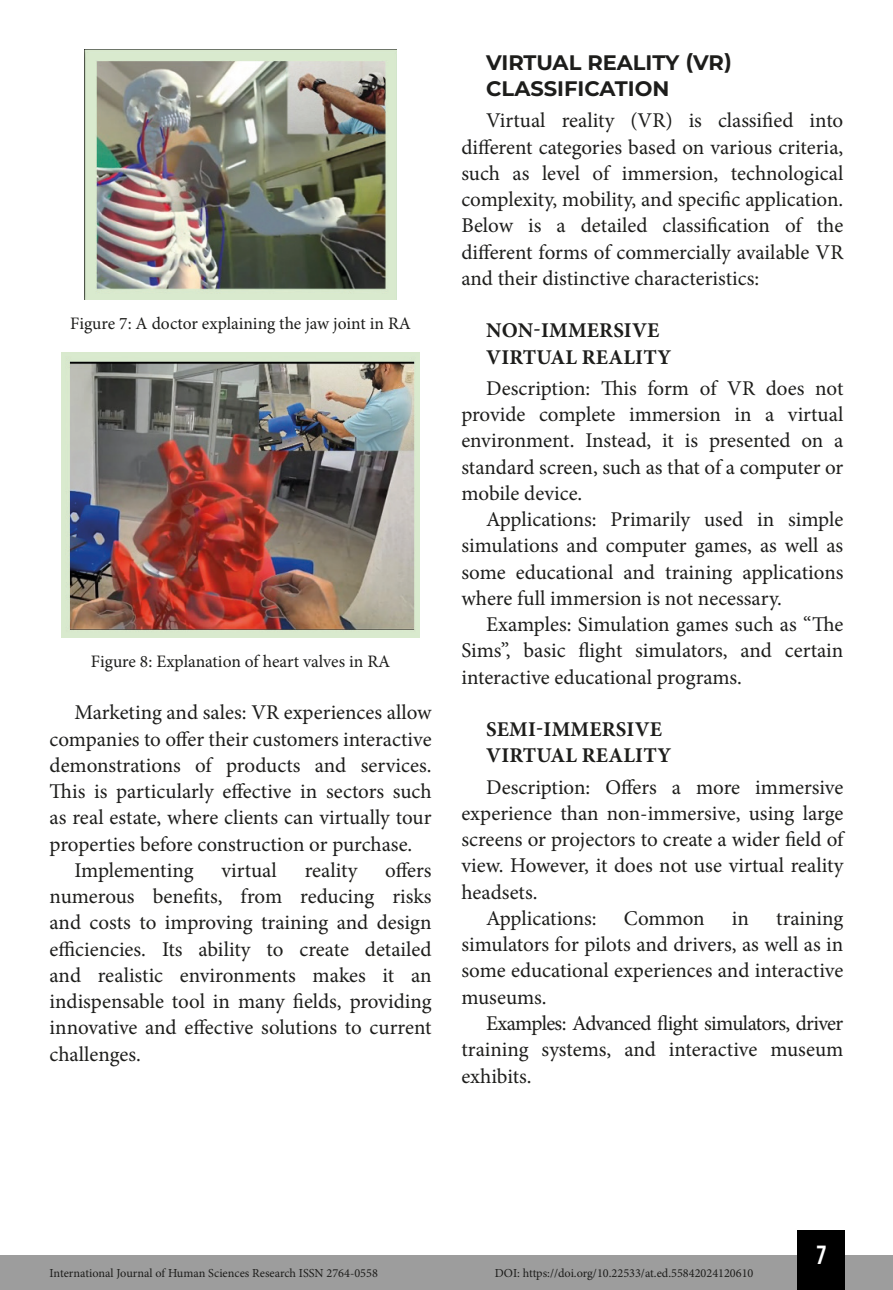
<style>
.page{position:relative;width:893px;height:1290px;background:#fff}
.page>*{position:absolute;margin:0;border:0;box-sizing:border-box;transform-origin:0 0}
.t1{font:26.25px "Bebas Kai";color:#fff}
.TXT{font:21px/26.2px "Minion Pro";color:#1d1d1b;text-align:justify}
.SUB{font:700 21px/26.2px "Minion Pro";letter-spacing:.01em;color:#1d1d1b}
.TITULO{font:700 21px/26.2px "Montserrat";color:#1d1d1b}
.INFO{font:17.5px "Minion Pro";color:#1d1d1b}
.t2{font:12.25px "Minion Pro";color:#1d1d1b}
</style>
<div class="page">
<div style="left:0;top:1255px;width:893px;height:35px;background:#9d9d9d"></div>
<div style="left:797px;top:1230px;width:48px;height:60px;background:#000"></div>
<img style="left:84px;top:50px;width:313px;height:249px">
<img style="left:61px;top:352px;width:359px;height:285px">
<p class="INFO" style="left:70px;top:312px;width:342px">Figure 7: A doctor explaining the jaw joint in RA</p>
<p class="INFO" style="left:91px;top:649px;width:301px">Figure 8: Explanation of heart valves in RA</p>
<p class="TXT" style="left:50px;top:700px;width:384px;text-indent:25px">Marketing and sales: VR experiences allow companies to offer their customers interactive demonstrations of products and services.<br>This is particularly effective in sectors such as real estate, where clients can virtually tour properties before construction or purchase.</p>
<p class="TXT" style="left:74px;top:857px;width:121px">Implementing</p>
<p class="TXT" style="left:221px;top:857px;width:57px">virtual</p>
<p class="TXT" style="left:305px;top:857px;width:54px">reality</p>
<p class="TXT" style="left:50px;top:857px;width:384px;text-indent:336px">offers numerous benefits, from reducing risks and costs to improving training and design efficiencies. Its ability to create detailed and realistic environments makes it an indispensable tool in many fields, providing innovative and effective solutions to current challenges.</p>
<p class="TITULO" style="left:486px;top:48px;width:247px">VIRTUAL REALITY (VR)<br>CLASSIFICATION</p>
<p class="TXT" style="left:461px;top:108px;width:383px;text-indent:25px">Virtual reality (VR) is classified into different categories based on various criteria, such as level of immersion, technological complexity, mobility, and specific application.<br>Below is a detailed classification of the different forms of commercially available VR and their distinctive characteristics:</p>
<p class="SUB" style="left:486px;top:317px;width:186px">NON-IMMERSIVE<br>VIRTUAL REALITY</p>
<p class="TXT" style="left:461px;top:375px;width:384px;text-indent:25px">Description: This form of VR does not provide complete immersion in a virtual environment. Instead, it is presented on a standard screen, such as that of a computer or mobile device.</p>
<p class="TXT" style="left:461px;top:506px;width:383px;text-indent:25px">Applications: Primarily used in simple simulations and computer games, as well as some educational and training applications where full immersion is not necessary.</p>
<p class="TXT" style="left:461px;top:611px;width:383px;text-indent:25px">Examples: Simulation games such as “The Sims”, basic flight simulators, and certain interactive educational programs.</p>
<p class="SUB" style="left:486px;top:716px;width:186px">SEMI-IMMERSIVE<br>VIRTUAL REALITY</p>
<p class="TXT" style="left:461px;top:774px;width:384px;text-indent:25px">Description: Offers a more immersive experience than non-immersive, using large screens or projectors to create a wider field of view. However, it does not use virtual reality headsets.</p>
<p class="TXT" style="left:486px;top:905px;width:112px">Applications:</p>
<p class="TXT" style="left:624px;top:905px;width:82px">Common</p>
<p class="TXT" style="left:732px;top:905px;width:19px">in</p>
<p class="TXT" style="left:461px;top:905px;width:383px;text-indent:315px">training simulators for pilots and drivers, as well as in some educational experiences and interactive museums.</p>
<p class="TXT" style="left:461px;top:1010px;width:383px;text-indent:25px">Examples: Advanced flight simulators, driver training systems, and interactive museum exhibits.</p>
<p class="t1" style="left:817px;top:1241px;width:11px">7</p>
<p class="t2" style="left:50px;top:1265px;width:330px">International Journal of Human Sciences Research ISSN 2764-0558</p>
<p class="t2" style="left:495px;top:1265px;width:260px">DOI: https://doi.org/10.22533/at.ed.55842024120610</p>
</div>
